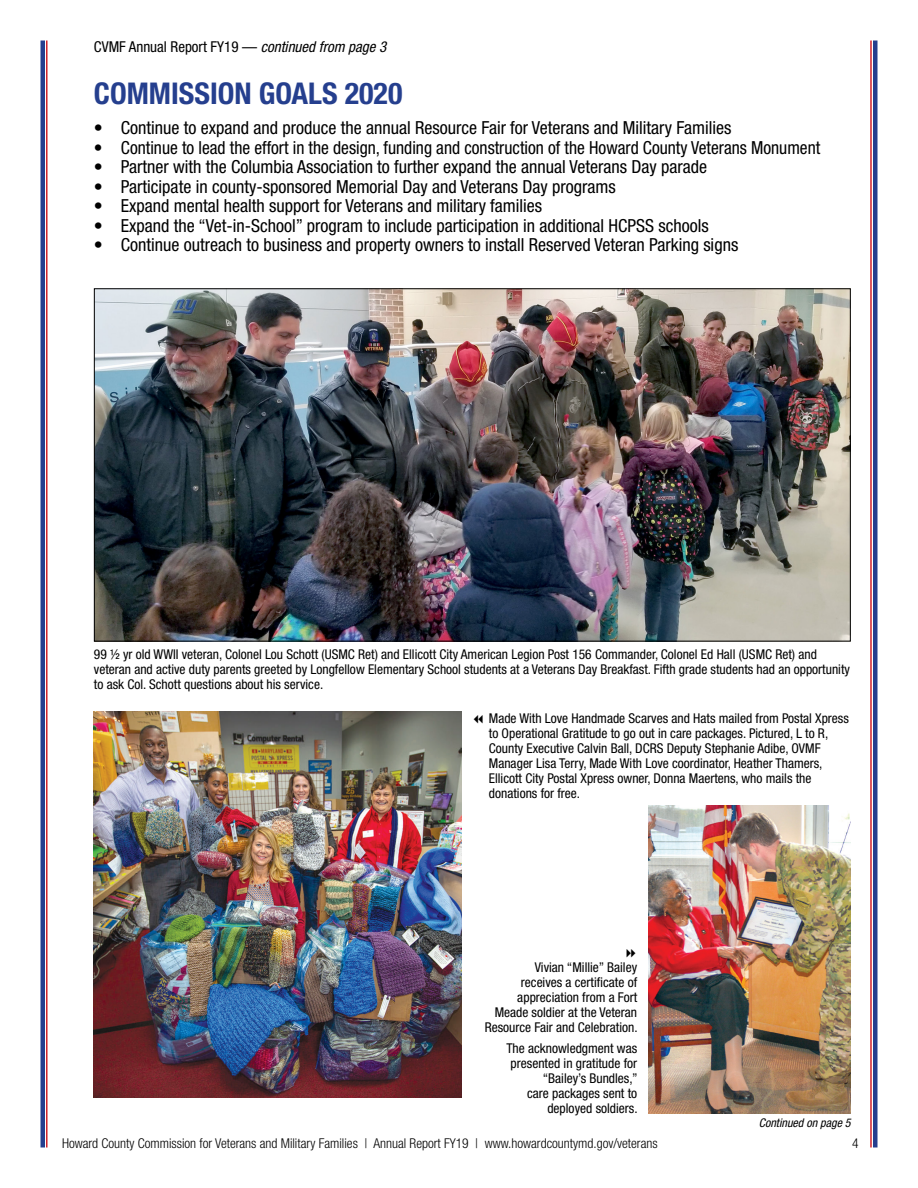
<style>
.page{position:relative;width:918px;height:1188px;background:#fff}
.page>*{position:absolute;margin:0;border:0;box-sizing:border-box;transform-origin:0 0}
.SuccessHeader{font:700 condensed 30px "Helvetica Neue";color:#253f8e}
.Bullets{font:condensed 18px "Helvetica Neue";color:#000}
.continued_from_page{font:condensed 15px "Helvetica Neue";color:#000}
.PhotoCaption{font:condensed 13.5px/15px "Helvetica Neue";color:#000}
.t1{font:300 condensed 13.5px "Helvetica Neue";color:#000}
.continued_on_page{font:italic condensed 12px "Helvetica Neue";color:#000}
.s1{font-style:italic}
</style>
<div class="page">
<div style="left:40px;top:40px;width:5px;height:1108px;background:#253f8e"></div>
<div style="left:873px;top:40px;width:5px;height:1108px;background:#253f8e"></div>
<hr style="left:46px;top:40px;width:2px;height:1108px;background:#d1232a">
<hr style="left:870px;top:40px;width:2px;height:1108px;background:#d1232a">
<img style="left:96px;top:290px;width:753px;height:350px">
<img style="left:94px;top:712px;width:368px;height:386px">
<img style="left:648px;top:806px;width:203px;height:307px">
<p class="continued_from_page" style="left:94px;top:38px;width:294px">CVMF Annual Report FY19 — <span class="s1">continued from page 3</span></p>
<p class="SuccessHeader" style="left:94px;top:75px;width:310px">COMMISSION GOALS 2020</p>
<p class="Bullets" style="left:94px;top:117px;width:639px">• Continue to expand and produce the annual Resource Fair for Veterans and Military Families</p>
<p class="Bullets" style="left:94px;top:137px;width:728px">• Continue to lead the effort in the design, funding and construction of the Howard County Veterans Monument</p>
<p class="Bullets" style="left:94px;top:156px;width:615px">• Partner with the Columbia Association to further expand the annual Veterans Day parade</p>
<p class="Bullets" style="left:94px;top:176px;width:523px">• Participate in county-sponsored Memorial Day and Veterans Day programs</p>
<p class="Bullets" style="left:94px;top:195px;width:450px">• Expand mental health support for Veterans and military families</p>
<p class="Bullets" style="left:94px;top:215px;width:616px">• Expand the “Vet-in-School” program to include participation in additional HCPSS schools</p>
<p class="Bullets" style="left:94px;top:234px;width:646px">• Continue outreach to business and property owners to install Reserved Veteran Parking signs</p>
<p class="PhotoCaption" style="left:94px;top:646px;width:758px">99 ½ yr old WWII veteran, Colonel Lou Schott (USMC Ret) and Ellicott City American Legion Post 156 Commander, Colonel Ed Hall (USMC Ret) and veteran and active duty parents greeted by Longfellow Elementary School students at a Veterans Day Breakfast. Fifth grade students had an opportunity to ask Col. Schott questions about his service.</p>
<p class="PhotoCaption" style="left:489px;top:710px;width:362px">Made With Love Handmade Scarves and Hats mailed from Postal Xpress to Operational Gratitude to go out in care packages. Pictured, L to R, County Executive Calvin Ball, DCRS Deputy Stephanie Adibe, OVMF Manager Lisa Terry, Made With Love coordinator, Heather Thamers, Ellicott City Postal Xpress owner, Donna Maertens, who mails the donations for free.</p>
<p class="PhotoCaption" style="left:485px;top:959px;width:155px;text-align:right">Vivian “Millie” Bailey<br>receives a certificate of appreciation from a Fort<br>Meade soldier at the Veteran<br>Resource Fair and Celebration.</p>
<p class="PhotoCaption" style="left:506px;top:1041px;width:133px;text-align:right">The acknowledgment was presented in gratitude for “Bailey’s Bundles,”<br>care packages sent to deployed soldiers.</p>
<p class="continued_on_page" style="left:759px;top:1116px;width:93px">Continued on page 5</p>
<p class="t1" style="left:62px;top:1135px;width:597px">Howard County Commission for Veterans and Military Families | Annual Report FY19 | www.howardcountymd.gov/veterans</p>
<p class="t1" style="left:852px;top:1135px;width:8px">4</p>
</div>
